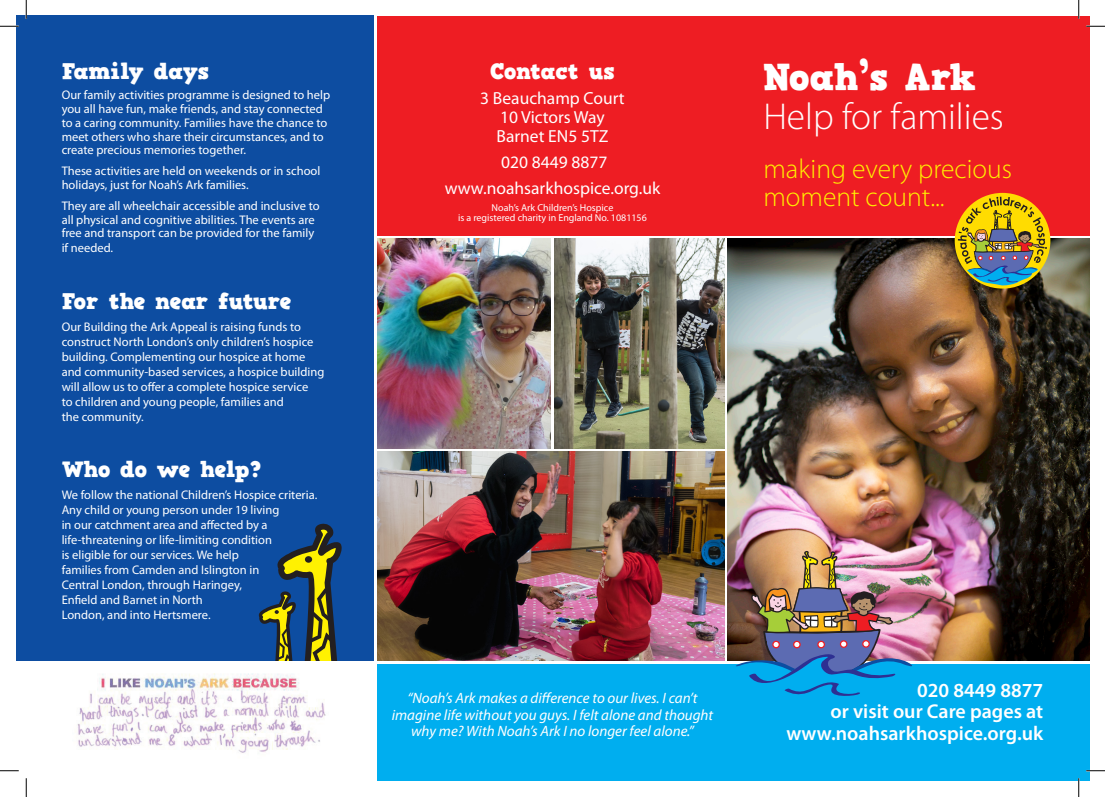
<style>
.page{position:relative;width:1105px;height:797px;background:#fff}
.page>*{position:absolute;margin:0;border:0;box-sizing:border-box;transform-origin:0 0}
.t1{font:300 37.5px "Myriad Pro";color:#fff}
.t2{font:700 37.5px "HVD Comic Serif";color:#fff}
.t3{font:300 27.5px/27.5px "Myriad Pro";color:#fff101}
.t4{font:700 22.5px "HVD Comic Serif";color:#fff}
.t5{font:700 22.5px "HVD Comic Serif";letter-spacing:-.02em;color:#fff}
.t6{font:600 20px/21.2px "Myriad Pro";color:#fff;text-align:right}
.t7{font:17.5px/18.8px "Myriad Pro";color:#fff;text-align:center}
.t8{font:italic 15px/16.2px "Myriad Pro";color:#fff;text-align:center}
.t9{font:12.5px/15px "Myriad Pro";color:#fff}
.t10{font:10px/10px "Myriad Pro";color:#fff;text-align:center}
</style>
<div class="page">
<div style="left:16px;top:16px;width:357px;height:645px;background:#0d4da1"></div>
<svg style="left:258px;top:523px;width:84px;height:138px"></svg>
<div style="left:377px;top:664px;width:712px;height:117px;background:#00aeef"></div>
<div style="left:377px;top:16px;width:712px;height:219px;background:#ee1d23"></div>
<img style="left:377px;top:451px;width:347px;height:210px">
<img style="left:377px;top:239px;width:174px;height:209px">
<img style="left:554px;top:239px;width:170px;height:209px">
<img style="left:728px;top:239px;width:361px;height:422px">
<img style="left:732px;top:550px;width:182px;height:146px">
<div style="left:955px;top:193px;width:95px;height:95px;background:#ffdc01;border-radius:50%"></div>
<img style="left:958px;top:197px;width:89px;height:89px">
<img style="left:77px;top:673px;width:249px;height:80px">
<svg style="left:0;top:25px;width:19px;height:2px"></svg>
<svg style="left:1086px;top:25px;width:19px;height:2px"></svg>
<svg style="left:0;top:770px;width:19px;height:1px"></svg>
<svg style="left:1086px;top:770px;width:19px;height:1px"></svg>
<svg style="left:25px;top:0;width:2px;height:19px"></svg>
<svg style="left:25px;top:778px;width:2px;height:19px"></svg>
<svg style="left:1078px;top:0;width:1px;height:19px"></svg>
<svg style="left:1078px;top:778px;width:1px;height:19px"></svg>
<h3 class="t4" style="left:62px;top:56px;width:149px">Family days</h3>
<p class="t9" style="left:62px;top:88px;width:270px;line-height:13.8px">Our family activities programme is designed to help you all have fun, make friends, and stay connected to a caring community. Families have the chance to meet others who share their circumstances, and to create precious memories together.</p>
<p class="t9" style="left:62px;top:164px;width:260px;line-height:13.8px">These activities are held on weekends or in school holidays, just for Noah’s Ark families.</p>
<p class="t9" style="left:62px;top:199px;width:259px;line-height:13.8px">They are all wheelchair accessible and inclusive to all physical and cognitive abilities. The events are free and transport can be provided for the family</p>
<p class="t9" style="left:62px;top:240px;width:53px">if needed.</p>
<h3 class="t4" style="left:62px;top:286px;width:231px">For the near future</h3>
<p class="t9" style="left:62px;top:319px;width:264px">Our Building the Ark Appeal is raising funds to construct North London’s only children’s hospice building. Complementing our hospice at home and community-based services, a hospice building will allow us to offer a complete hospice service<br>to children and young people, families and<br>the community.</p>
<h3 class="t4" style="left:62px;top:454px;width:201px">Who do we help?</h3>
<p class="t9" style="left:62px;top:487px;width:257px">We follow the national Children’s Hospice criteria.<br>Any child or young person under 19 living<br>in our catchment area and affected by a life-threatening or life-limiting condition<br>is eligible for our services. We help<br>families from Camden and Islington in<br>Central London, through Haringey,<br>Enfield and Barnet in North<br>London, and into Hertsmere.</p>
<h3 class="t5" style="left:490px;top:56px;width:126px">Contact us</h3>
<h3 class="t7" style="left:480px;top:89px;width:146px">3 Beauchamp Court<br>10 Victors Way<br>Barnet EN5 5TZ</h3>
<h3 class="t7" style="left:445px;top:149px;width:217px;line-height:25.9px">020 8449 8877 www.noahsarkhospice.org.uk</h3>
<p class="t10" style="left:458px;top:202px;width:190px">Noah’s Ark Children’s Hospice<br>is a registered charity in England No. 1081156</p>
<h1 class="t2" style="left:763px;top:52px;width:214px">Noah’s Ark</h1>
<h1 class="t1" style="left:763px;top:93px;width:242px">Help for families</h1>
<h2 class="t3" style="left:763px;top:155px;width:250px">making every precious moment count...</h2>
<p class="t8" style="left:392px;top:690px;width:323px">“Noah’s Ark makes a difference to our lives. I can’t imagine life without you guys. I felt alone and thought why me? With Noah’s Ark I no longer feel alone.”</p>
<h3 class="t6" style="left:786px;top:679px;width:258px">020 8449 8877<br>or visit our Care pages at www.noahsarkhospice.org.uk</h3>
</div>
